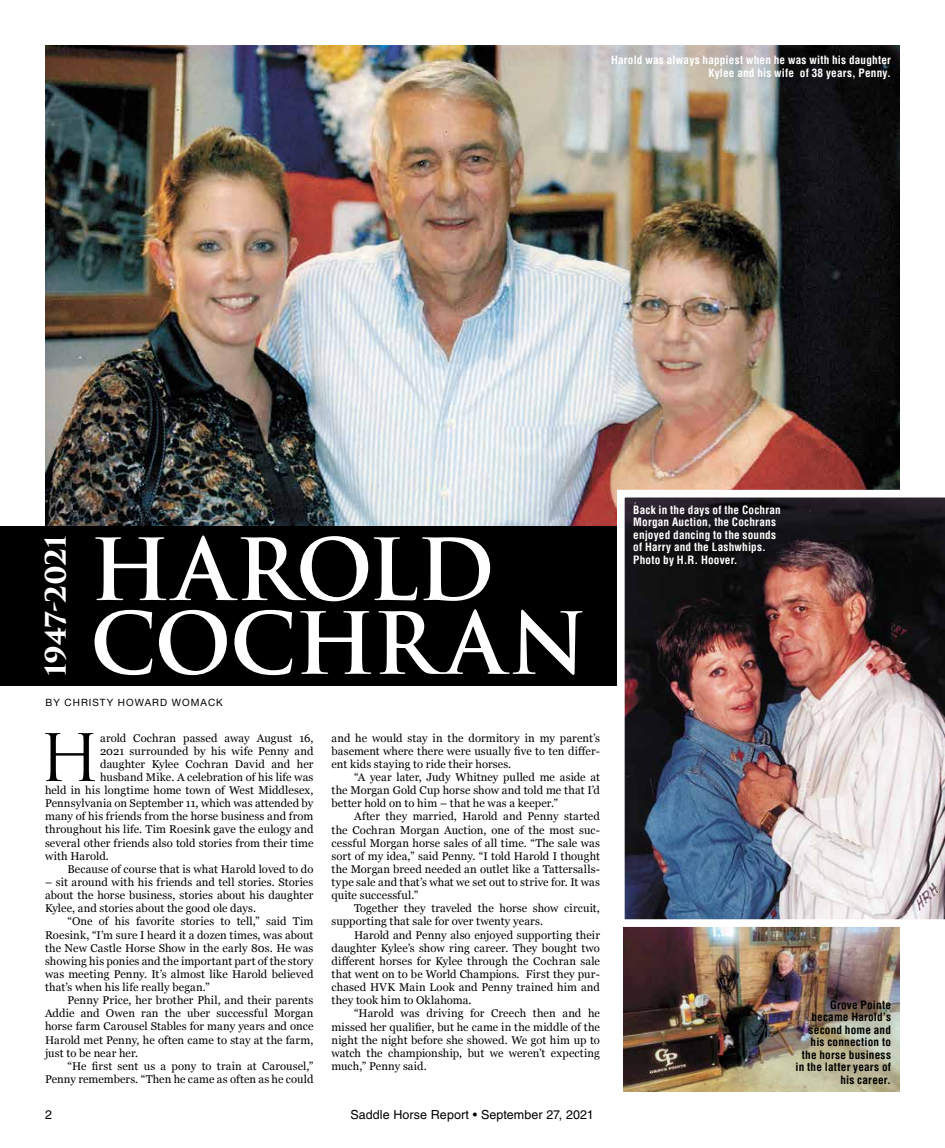
<style>
.page{position:relative;width:945px;height:1148px;background:#fff}
.page>*{position:absolute;margin:0;border:0;box-sizing:border-box;transform-origin:0 0}
.t1{font:600 83.12px "Trajan Pro 3";letter-spacing:-.02em;color:#fff}
.t2{font:63.5px "Trajan Pro 3";color:#000}
.t3{font:700 27.62px "Trajan Pro 3";letter-spacing:-.03em;color:#fff}
.t4{font:12.5px "Helvetica LT Std";letter-spacing:.005em;color:#000}
.t5{font:11.25px/13.1px "Georgia";letter-spacing:.01em;color:#000;text-align:justify}
.t6{font:700 condensed 11.25px/12.5px "Helvetica LT Std";letter-spacing:.015em;color:#fff;text-align:right}
.t7{font:700 condensed 11.25px/12.5px "Helvetica LT Std";letter-spacing:.015em;color:#000;text-align:right}
.t8{font:10px "Helvetica Neue";letter-spacing:.1em;color:#000}
</style>
<div class="page">
<img style="left:45px;top:45px;width:855px;height:481px">
<img style="left:623px;top:930px;width:277px;height:161px">
<div style="left:0;top:526px;width:918px;height:159px;background:#000"></div>
<img style="left:613px;top:486px;width:332px;height:444px">
<p class="t6" style="left:611px;top:54px;width:281px">Harold was always happiest when he was with his daughter<br>Kylee and his wife of 38 years, Penny.</p>
<h3 class="t3" style="left:35px;top:675px;width:142px;rotate:-90deg">1947-2021</h3>
<h1 class="t1" style="left:90px;top:509px;width:406px">HAROLD</h1>
<h1 class="t1" style="left:90px;top:583px;width:499px">COCHRAN</h1>
<p class="t8" style="left:46px;top:695px;width:179px">BY CHRISTY HOWARD WOMACK</p>
<h2 class="t2" style="left:39px;top:714px;width:62px">H</h2>
<p class="t5" style="left:100px;top:730px;width:215px">arold Cochran passed away August 16,</p>
<p class="t5" style="left:100px;top:743px;width:215px">2021 surrounded by his wife Penny and</p>
<p class="t5" style="left:100px;top:757px;width:215px">daughter Kylee Cochran David and her</p>
<p class="t5" style="left:100px;top:770px;width:215px">husband Mike. A celebration of his life was</p>
<p class="t5" style="left:45px;top:783px;width:270px">held in his longtime home town of West Middlesex,</p>
<p class="t5" style="left:45px;top:796px;width:270px">Pennsylvania on September 11, which was attended by</p>
<p class="t5" style="left:45px;top:809px;width:270px">many of his friends from the horse business and from</p>
<p class="t5" style="left:45px;top:822px;width:270px">throughout his life. Tim Roesink gave the eulogy and</p>
<p class="t5" style="left:45px;top:835px;width:270px">several other friends also told stories from their time</p>
<p class="t5" style="left:45px;top:848px;width:65px">with Harold.</p>
<p class="t5" style="left:68px;top:862px;width:247px">Because of course that is what Harold loved to do</p>
<p class="t5" style="left:45px;top:875px;width:270px">– sit around with his friends and tell stories. Stories about the horse business, stories about his daughter Kylee, and stories about the good ole days.</p>
<p class="t5" style="left:45px;top:914px;width:270px;text-indent:22px">“One of his favorite stories to tell,” said Tim Roesink, “I’m sure I heard it a dozen times, was about the New Castle Horse Show in the early 80s. He was showing his ponies and the important part of the story was meeting Penny. It’s almost like Harold believed that’s when his life really began.”</p>
<p class="t5" style="left:45px;top:993px;width:270px;text-indent:22px">Penny Price, her brother Phil, and their parents Addie and Owen ran the uber successful Morgan horse farm Carousel Stables for many years and once Harold met Penny, he often came to stay at the farm, just to be near her.</p>
<p class="t5" style="left:45px;top:1058px;width:270px;text-align:right">“He first sent us a pony to train at Carousel,”<br>Penny remembers. “Then he came as often as he could</p>
<p class="t5" style="left:332px;top:730px;width:270px">and he would stay in the dormitory in my parent’s basement where there were usually five to ten differ&shy;ent kids staying to ride their horses.</p>
<p class="t5" style="left:332px;top:770px;width:270px;text-indent:22px">“A year later, Judy Whitney pulled me aside at the Morgan Gold Cup horse show and told me that I’d better hold on to him – that he was a keeper.”</p>
<p class="t5" style="left:332px;top:809px;width:270px;text-indent:22px">After they married, Harold and Penny started the Cochran Morgan Auction, one of the most suc&shy;cessful Morgan horse sales of all time. “The sale was sort of my idea,” said Penny. “I told Harold I thought the Morgan breed needed an outlet like a Tattersalls&shy;type sale and that’s what we set out to strive for. It was quite successful.”</p>
<p class="t5" style="left:332px;top:901px;width:270px;text-indent:22px">Together they traveled the horse show circuit, supporting that sale for over twenty years.</p>
<p class="t5" style="left:332px;top:927px;width:270px;text-indent:22px">Harold and Penny also enjoyed supporting their daughter Kylee’s show ring career. They bought two different horses for Kylee through the Cochran sale that went on to be World Champions. First they pur&shy;chased HVK Main Look and Penny trained him and they took him to Oklahoma.</p>
<p class="t5" style="left:332px;top:1006px;width:270px;text-indent:22px">“Harold was driving for Creech then and he missed her qualifier, but he came in the middle of the night the night before she showed. We got him up to watch the championship, but we weren’t expecting much,” Penny said.</p>
<p class="t4" style="left:45px;top:1107px;width:8px">2</p>
<p class="t4" style="left:350px;top:1107px;width:245px">Saddle Horse Report • September 27, 2021</p>
<p class="t6" style="left:633px;top:503px;width:149px;text-align:left">Back in the days of the Cochran<br>Morgan Auction, the Cochrans enjoyed dancing to the sounds of Harry and the Lashwhips.<br>Photo by H.R. Hoover.</p>
<p class="t7" style="left:796px;top:998px;width:97px">Grove Pointe became Harold’s second home and his connection to the horse business in the latter years of his career.</p>
</div>
